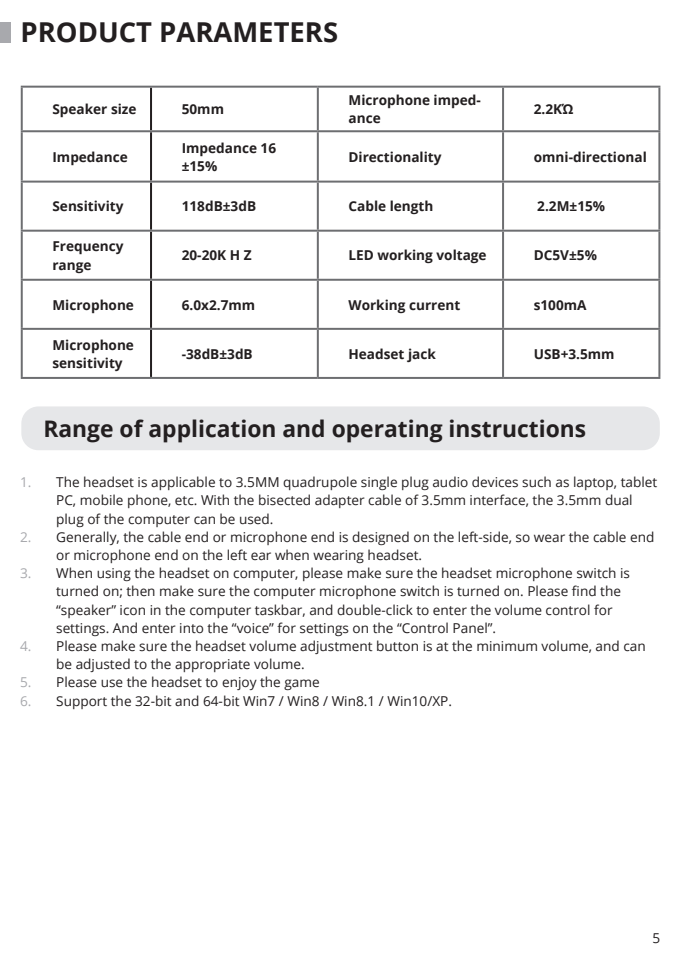
<style>
.page{position:relative;width:681px;height:964px;background:#fff}
.page>*{position:absolute;margin:0;border:0;box-sizing:border-box;transform-origin:0 0}
.t1{font:700 27.2px "Open Sans";color:#231f20}
.t2{font:700 22.8px "Open Sans";color:#231f20}
.t3{font:13.6px/18.4px "Open Sans";color:#231f20}
.t4{font:700 13.6px/18px "Open Sans";color:#231f20}
.s1{color:#a8a9ad}
</style>
<div class="page">
<div style="left:0;top:23px;width:10px;height:20px;background:#a8a9ad"></div>
<hr style="left:150px;top:88px;width:2px;height:42px;background:#231f20">
<hr style="left:150px;top:132px;width:2px;height:49px;background:#231f20">
<hr style="left:150px;top:183px;width:2px;height:47px;background:#231f20">
<hr style="left:150px;top:232px;width:2px;height:47px;background:#231f20">
<hr style="left:150px;top:281px;width:2px;height:47px;background:#231f20">
<hr style="left:150px;top:330px;width:2px;height:47px;background:#231f20">
<hr style="left:21px;top:86px;width:130px;height:2px;background:#6d6e71">
<hr style="left:21px;top:88px;width:2px;height:42px;background:#6d6e71">
<hr style="left:151px;top:86px;width:167px;height:2px;background:#6d6e71">
<hr style="left:318px;top:86px;width:185px;height:2px;background:#6d6e71">
<hr style="left:317px;top:88px;width:2px;height:42px;background:#6d6e71">
<hr style="left:503px;top:86px;width:157px;height:2px;background:#6d6e71">
<hr style="left:502px;top:88px;width:2px;height:42px;background:#6d6e71">
<hr style="left:658px;top:88px;width:2px;height:42px;background:#6d6e71">
<hr style="left:21px;top:130px;width:130px;height:2px;background:#6d6e71">
<hr style="left:21px;top:132px;width:2px;height:49px;background:#6d6e71">
<hr style="left:151px;top:130px;width:167px;height:2px;background:#6d6e71">
<hr style="left:318px;top:130px;width:185px;height:2px;background:#6d6e71">
<hr style="left:317px;top:132px;width:2px;height:49px;background:#6d6e71">
<hr style="left:503px;top:130px;width:157px;height:2px;background:#6d6e71">
<hr style="left:502px;top:132px;width:2px;height:49px;background:#6d6e71">
<hr style="left:658px;top:132px;width:2px;height:49px;background:#6d6e71">
<hr style="left:21px;top:181px;width:130px;height:2px;background:#6d6e71">
<hr style="left:21px;top:183px;width:2px;height:47px;background:#6d6e71">
<hr style="left:151px;top:181px;width:167px;height:2px;background:#6d6e71">
<hr style="left:318px;top:181px;width:185px;height:2px;background:#6d6e71">
<hr style="left:317px;top:183px;width:2px;height:47px;background:#6d6e71">
<hr style="left:503px;top:181px;width:157px;height:2px;background:#6d6e71">
<hr style="left:502px;top:183px;width:2px;height:47px;background:#6d6e71">
<hr style="left:658px;top:183px;width:2px;height:47px;background:#6d6e71">
<hr style="left:21px;top:230px;width:130px;height:2px;background:#6d6e71">
<hr style="left:21px;top:232px;width:2px;height:47px;background:#6d6e71">
<hr style="left:151px;top:230px;width:167px;height:2px;background:#6d6e71">
<hr style="left:318px;top:230px;width:185px;height:2px;background:#6d6e71">
<hr style="left:317px;top:232px;width:2px;height:47px;background:#6d6e71">
<hr style="left:503px;top:230px;width:157px;height:2px;background:#6d6e71">
<hr style="left:502px;top:232px;width:2px;height:47px;background:#6d6e71">
<hr style="left:658px;top:232px;width:2px;height:47px;background:#6d6e71">
<hr style="left:21px;top:279px;width:130px;height:2px;background:#6d6e71">
<hr style="left:21px;top:281px;width:2px;height:47px;background:#6d6e71">
<hr style="left:151px;top:279px;width:167px;height:2px;background:#6d6e71">
<hr style="left:318px;top:279px;width:185px;height:2px;background:#6d6e71">
<hr style="left:317px;top:281px;width:2px;height:47px;background:#6d6e71">
<hr style="left:503px;top:279px;width:157px;height:2px;background:#6d6e71">
<hr style="left:502px;top:281px;width:2px;height:47px;background:#6d6e71">
<hr style="left:658px;top:281px;width:2px;height:47px;background:#6d6e71">
<hr style="left:21px;top:328px;width:130px;height:2px;background:#6d6e71">
<hr style="left:21px;top:330px;width:2px;height:47px;background:#6d6e71">
<hr style="left:151px;top:328px;width:167px;height:2px;background:#6d6e71">
<hr style="left:318px;top:328px;width:185px;height:2px;background:#6d6e71">
<hr style="left:317px;top:330px;width:2px;height:47px;background:#6d6e71">
<hr style="left:503px;top:328px;width:157px;height:2px;background:#6d6e71">
<hr style="left:502px;top:330px;width:2px;height:47px;background:#6d6e71">
<hr style="left:658px;top:330px;width:2px;height:47px;background:#6d6e71">
<hr style="left:21px;top:377px;width:130px;height:2px;background:#6d6e71">
<hr style="left:151px;top:377px;width:167px;height:2px;background:#6d6e71">
<hr style="left:318px;top:377px;width:185px;height:2px;background:#6d6e71">
<hr style="left:503px;top:377px;width:157px;height:2px;background:#6d6e71">
<div style="left:21px;top:406px;width:638px;height:44px;background:#e6e7e9;border-radius:17px"></div>
<h1 class="t1" style="left:21px;top:21px;width:319px">PRODUCT PARAMETERS</h1>
<p class="t4" style="left:52px;top:102px;width:86px">Speaker size</p>
<p class="t4" style="left:182px;top:102px;width:44px">50mm</p>
<p class="t4" style="left:348px;top:92px;width:134px">Microphone imped&shy;ance</p>
<p class="t4" style="left:533px;top:100px;width:41px">2.2KΏ</p>
<p class="t4" style="left:52px;top:149px;width:77px">Impedance</p>
<p class="t4" style="left:182px;top:140px;width:96px">Impedance 16 ±15%</p>
<p class="t4" style="left:348px;top:149px;width:94px">Directionality</p>
<p class="t4" style="left:533px;top:149px;width:114px">omni-directional</p>
<p class="t4" style="left:52px;top:199px;width:72px">Sensitivity</p>
<p class="t4" style="left:182px;top:199px;width:76px">118dB±3dB</p>
<p class="t4" style="left:348px;top:199px;width:86px">Cable length</p>
<p class="t4" style="left:537px;top:199px;width:69px">2.2M±15%</p>
<p class="t4" style="left:52px;top:238px;width:72px">Frequency range</p>
<p class="t4" style="left:182px;top:248px;width:71px">20-20K H Z</p>
<p class="t4" style="left:348px;top:248px;width:140px">LED working voltage</p>
<p class="t4" style="left:533px;top:248px;width:65px">DC5V±5%</p>
<p class="t4" style="left:52px;top:297px;width:83px">Microphone</p>
<p class="t4" style="left:182px;top:297px;width:75px">6.0x2.7mm</p>
<p class="t4" style="left:348px;top:297px;width:113px">Working current</p>
<p class="t4" style="left:533px;top:297px;width:54px">s100mA</p>
<p class="t4" style="left:52px;top:337px;width:83px">Microphone sensitivity</p>
<p class="t4" style="left:182px;top:346px;width:72px">-38dB±3dB</p>
<p class="t4" style="left:348px;top:346px;width:89px">Headset jack</p>
<p class="t4" style="left:533px;top:346px;width:82px">USB+3.5mm</p>
<h2 class="t2" style="left:43px;top:420px;width:544px">Range of application and operating instructions</h2>
<p class="t3" style="left:56px;top:474px;width:602px;text-indent:-36px"><span class="s1">1.</span> The headset is applicable to 3.5MM quadrupole single plug audio devices such as laptop, tablet<br>PC, mobile phone, etc. With the bisected adapter cable of 3.5mm interface, the 3.5mm dual plug of the computer can be used.</p>
<p class="t3" style="left:56px;top:529px;width:599px;text-indent:-36px"><span class="s1">2.</span> Generally, the cable end or microphone end is designed on the left-side, so wear the cable end or microphone end on the left ear when wearing headset.</p>
<p class="t3" style="left:56px;top:565px;width:575px;text-indent:-36px"><span class="s1">3.</span> When using the headset on computer, please make sure the headset microphone switch is turned on; then make sure the computer microphone switch is turned on. Please find the “speaker” icon in the computer taskbar, and double-click to enter the volume control for settings. And enter into the “voice” for settings on the “Control Panel”.</p>
<p class="t3" style="left:56px;top:638px;width:591px;text-indent:-36px"><span class="s1">4.</span> Please make sure the headset volume adjustment button is at the minimum volume, and can be adjusted to the appropriate volume.</p>
<p class="t3" style="left:20px;top:675px;width:301px"><span class="s1">5.</span> Please use the headset to enjoy the game</p>
<p class="t3" style="left:20px;top:693px;width:433px"><span class="s1">6.</span> Support the 32-bit and 64-bit Win7 / Win8 / Win8.1 / Win10/XP.</p>
<p class="t3" style="left:652px;top:930px;width:9px">5</p>
</div>
